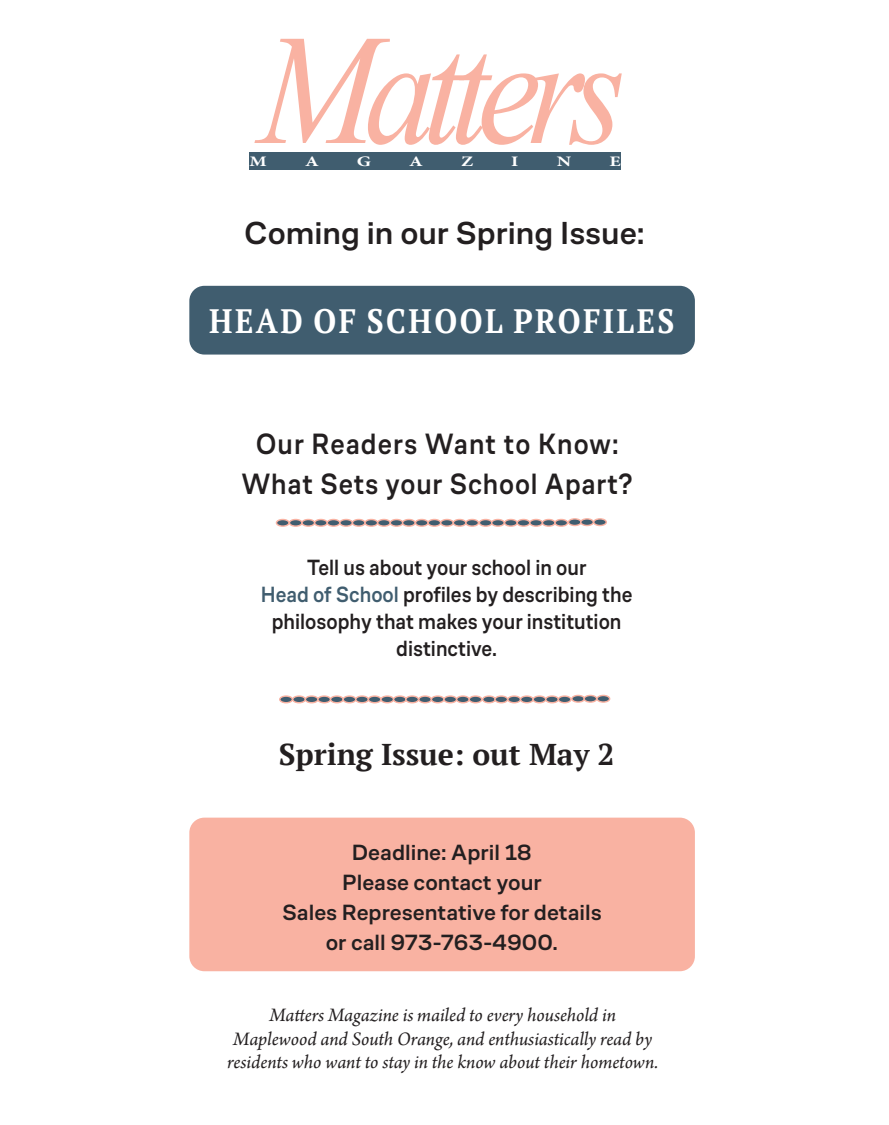
<style>
.page{position:relative;width:889px;height:1125px;background:#fff}
.page>*{position:absolute;margin:0;border:0;box-sizing:border-box;transform-origin:0 0}
.t1{font:195.38px "Vijaya";letter-spacing:-.07em;color:#f9b2a2;scale:.9 1}
.masthead_info{font:700 33.75px "PT Serif";letter-spacing:.08em;color:#fff;scale:.9 1}
.t2{font:32.5px "Co Fo Sans VF";color:#231f20}
.masthead_info-2{font:30px "Co Fo Sans VF";letter-spacing:.03em;color:#231f20;scale:.9 1}
.text{font:700 30px "PT Serif";color:#231f20}
.masthead_info-3{font:22.5px/27px "Co Fo Sans VF";color:#231f20;text-align:center;scale:.9 1}
.Default_Paragraph_Font{font:22.5px/30px "Co Fo Sans VF";color:#231f20;text-align:center}
.WIB_paragraph_copy{font:italic 20px/23.8px "Arno Pro";letter-spacing:-.005em;color:#231f20;text-align:center}
.t3{font:700 14.5px "Minion Pro";color:#fff;scale:1.35 1}
.s1{color:#405d6f}
</style>
<div class="page">
<div style="left:189px;top:286px;width:506px;height:69px;background:#405d6f;border-radius:15px"></div>
<div style="left:249px;top:152px;width:372px;height:18px;background:#405d6f"></div>
<div style="left:189px;top:818px;width:506px;height:153px;background:#f9b2a2;border-radius:15px"></div>
<svg style="left:280px;top:696px;width:12px;height:7px"></svg>
<div style="left:279px;top:695px;width:14px;height:8px;border:1px solid #f9b2a2;border-radius:50%"></div>
<svg style="left:293px;top:696px;width:12px;height:7px"></svg>
<div style="left:292px;top:695px;width:14px;height:8px;border:1px solid #f9b2a2;border-radius:50%"></div>
<svg style="left:305px;top:696px;width:13px;height:7px"></svg>
<div style="left:305px;top:695px;width:14px;height:8px;border:1px solid #f9b2a2;border-radius:50%"></div>
<svg style="left:318px;top:696px;width:12px;height:7px"></svg>
<div style="left:317px;top:695px;width:14px;height:8px;border:1px solid #f9b2a2;border-radius:50%"></div>
<svg style="left:330px;top:696px;width:13px;height:7px"></svg>
<div style="left:330px;top:695px;width:14px;height:8px;border:1px solid #f9b2a2;border-radius:50%"></div>
<svg style="left:343px;top:696px;width:13px;height:7px"></svg>
<div style="left:342px;top:695px;width:14px;height:8px;border:1px solid #f9b2a2;border-radius:50%"></div>
<svg style="left:356px;top:696px;width:12px;height:7px"></svg>
<div style="left:355px;top:695px;width:14px;height:8px;border:1px solid #f9b2a2;border-radius:50%"></div>
<svg style="left:368px;top:696px;width:13px;height:7px"></svg>
<div style="left:368px;top:695px;width:14px;height:8px;border:1px solid #f9b2a2;border-radius:50%"></div>
<svg style="left:381px;top:696px;width:12px;height:7px"></svg>
<div style="left:380px;top:695px;width:14px;height:8px;border:1px solid #f9b2a2;border-radius:50%"></div>
<svg style="left:393px;top:696px;width:13px;height:7px"></svg>
<div style="left:393px;top:695px;width:14px;height:8px;border:1px solid #f9b2a2;border-radius:50%"></div>
<svg style="left:406px;top:696px;width:12px;height:7px"></svg>
<div style="left:405px;top:695px;width:14px;height:8px;border:1px solid #f9b2a2;border-radius:50%"></div>
<svg style="left:419px;top:696px;width:12px;height:7px"></svg>
<div style="left:418px;top:695px;width:14px;height:8px;border:1px solid #f9b2a2;border-radius:50%"></div>
<svg style="left:431px;top:696px;width:13px;height:7px"></svg>
<div style="left:431px;top:695px;width:14px;height:8px;border:1px solid #f9b2a2;border-radius:50%"></div>
<svg style="left:444px;top:696px;width:12px;height:7px"></svg>
<div style="left:443px;top:695px;width:14px;height:8px;border:1px solid #f9b2a2;border-radius:50%"></div>
<svg style="left:456px;top:696px;width:13px;height:7px"></svg>
<div style="left:456px;top:695px;width:14px;height:8px;border:1px solid #f9b2a2;border-radius:50%"></div>
<svg style="left:469px;top:696px;width:13px;height:7px"></svg>
<div style="left:468px;top:695px;width:14px;height:8px;border:1px solid #f9b2a2;border-radius:50%"></div>
<svg style="left:483px;top:696px;width:12px;height:7px"></svg>
<div style="left:482px;top:695px;width:14px;height:8px;border:1px solid #f9b2a2;border-radius:50%"></div>
<svg style="left:495px;top:696px;width:12px;height:7px"></svg>
<div style="left:494px;top:695px;width:14px;height:8px;border:1px solid #f9b2a2;border-radius:50%"></div>
<svg style="left:508px;top:696px;width:12px;height:7px"></svg>
<div style="left:507px;top:695px;width:14px;height:8px;border:1px solid #f9b2a2;border-radius:50%"></div>
<svg style="left:520px;top:696px;width:13px;height:7px"></svg>
<div style="left:520px;top:695px;width:14px;height:8px;border:1px solid #f9b2a2;border-radius:50%"></div>
<svg style="left:533px;top:696px;width:13px;height:7px"></svg>
<div style="left:532px;top:695px;width:14px;height:8px;border:1px solid #f9b2a2;border-radius:50%"></div>
<svg style="left:546px;top:696px;width:12px;height:7px"></svg>
<div style="left:545px;top:695px;width:14px;height:8px;border:1px solid #f9b2a2;border-radius:50%"></div>
<svg style="left:558px;top:696px;width:13px;height:7px"></svg>
<div style="left:557px;top:695px;width:15px;height:8px;border:1px solid #f9b2a2;border-radius:50%"></div>
<svg style="left:572px;top:695px;width:12px;height:7px"></svg>
<div style="left:571px;top:695px;width:14px;height:8px;border:1px solid #f9b2a2;border-radius:50%"></div>
<svg style="left:584px;top:695px;width:13px;height:7px"></svg>
<div style="left:583px;top:695px;width:14px;height:8px;border:1px solid #f9b2a2;border-radius:50%"></div>
<svg style="left:597px;top:695px;width:12px;height:7px"></svg>
<div style="left:596px;top:695px;width:14px;height:8px;border:1px solid #f9b2a2;border-radius:50%"></div>
<svg style="left:276px;top:520px;width:13px;height:6px"></svg>
<div style="left:276px;top:519px;width:14px;height:8px;border:1px solid #f9b2a2;border-radius:50%"></div>
<svg style="left:289px;top:520px;width:13px;height:6px"></svg>
<div style="left:289px;top:519px;width:14px;height:8px;border:1px solid #f9b2a2;border-radius:50%"></div>
<svg style="left:302px;top:520px;width:13px;height:6px"></svg>
<div style="left:301px;top:519px;width:14px;height:8px;border:1px solid #f9b2a2;border-radius:50%"></div>
<svg style="left:315px;top:520px;width:12px;height:6px"></svg>
<div style="left:314px;top:519px;width:14px;height:8px;border:1px solid #f9b2a2;border-radius:50%"></div>
<svg style="left:327px;top:520px;width:13px;height:6px"></svg>
<div style="left:326px;top:519px;width:14px;height:8px;border:1px solid #f9b2a2;border-radius:50%"></div>
<svg style="left:340px;top:520px;width:12px;height:6px"></svg>
<div style="left:339px;top:519px;width:14px;height:8px;border:1px solid #f9b2a2;border-radius:50%"></div>
<svg style="left:352px;top:520px;width:13px;height:6px"></svg>
<div style="left:352px;top:519px;width:14px;height:8px;border:1px solid #f9b2a2;border-radius:50%"></div>
<svg style="left:365px;top:520px;width:13px;height:6px"></svg>
<div style="left:364px;top:519px;width:14px;height:8px;border:1px solid #f9b2a2;border-radius:50%"></div>
<svg style="left:378px;top:520px;width:12px;height:6px"></svg>
<div style="left:377px;top:519px;width:14px;height:8px;border:1px solid #f9b2a2;border-radius:50%"></div>
<svg style="left:390px;top:520px;width:13px;height:6px"></svg>
<div style="left:389px;top:519px;width:14px;height:8px;border:1px solid #f9b2a2;border-radius:50%"></div>
<svg style="left:402px;top:520px;width:13px;height:6px"></svg>
<div style="left:402px;top:519px;width:14px;height:8px;border:1px solid #f9b2a2;border-radius:50%"></div>
<svg style="left:415px;top:520px;width:13px;height:6px"></svg>
<div style="left:415px;top:519px;width:14px;height:8px;border:1px solid #f9b2a2;border-radius:50%"></div>
<svg style="left:428px;top:520px;width:13px;height:6px"></svg>
<div style="left:427px;top:519px;width:14px;height:8px;border:1px solid #f9b2a2;border-radius:50%"></div>
<svg style="left:441px;top:520px;width:12px;height:6px"></svg>
<div style="left:440px;top:519px;width:14px;height:8px;border:1px solid #f9b2a2;border-radius:50%"></div>
<svg style="left:453px;top:520px;width:13px;height:6px"></svg>
<div style="left:452px;top:519px;width:14px;height:8px;border:1px solid #f9b2a2;border-radius:50%"></div>
<svg style="left:466px;top:520px;width:12px;height:6px"></svg>
<div style="left:465px;top:519px;width:14px;height:8px;border:1px solid #f9b2a2;border-radius:50%"></div>
<svg style="left:479px;top:520px;width:13px;height:6px"></svg>
<div style="left:479px;top:519px;width:14px;height:8px;border:1px solid #f9b2a2;border-radius:50%"></div>
<svg style="left:492px;top:520px;width:12px;height:6px"></svg>
<div style="left:491px;top:519px;width:14px;height:8px;border:1px solid #f9b2a2;border-radius:50%"></div>
<svg style="left:504px;top:520px;width:13px;height:6px"></svg>
<div style="left:504px;top:519px;width:14px;height:8px;border:1px solid #f9b2a2;border-radius:50%"></div>
<svg style="left:517px;top:520px;width:13px;height:6px"></svg>
<div style="left:516px;top:519px;width:14px;height:8px;border:1px solid #f9b2a2;border-radius:50%"></div>
<svg style="left:530px;top:520px;width:12px;height:6px"></svg>
<div style="left:529px;top:519px;width:14px;height:8px;border:1px solid #f9b2a2;border-radius:50%"></div>
<svg style="left:542px;top:520px;width:13px;height:6px"></svg>
<div style="left:542px;top:519px;width:14px;height:8px;border:1px solid #f9b2a2;border-radius:50%"></div>
<svg style="left:555px;top:520px;width:12px;height:6px"></svg>
<div style="left:554px;top:519px;width:14px;height:8px;border:1px solid #f9b2a2;border-radius:50%"></div>
<svg style="left:568px;top:519px;width:13px;height:6px"></svg>
<div style="left:568px;top:518px;width:14px;height:8px;border:1px solid #f9b2a2;border-radius:50%"></div>
<svg style="left:581px;top:519px;width:12px;height:6px"></svg>
<div style="left:580px;top:518px;width:14px;height:8px;border:1px solid #f9b2a2;border-radius:50%"></div>
<svg style="left:594px;top:519px;width:12px;height:6px"></svg>
<div style="left:593px;top:518px;width:14px;height:8px;border:1px solid #f9b2a2;border-radius:50%"></div>
<p class="t1" style="left:259px;top:-64px;width:409px">Matters</p>
<p class="t3" style="left:249px;top:151px;width:14px">M</p>
<p class="t3" style="left:305px;top:151px;width:12px">A</p>
<p class="t3" style="left:357px;top:151px;width:12px">G</p>
<p class="t3" style="left:409px;top:151px;width:12px">A</p>
<p class="t3" style="left:461px;top:151px;width:10px">Z</p>
<p class="t3" style="left:511px;top:151px;width:7px">I</p>
<p class="t3" style="left:557px;top:151px;width:12px">N</p>
<p class="t3" style="left:609px;top:151px;width:10px">E</p>
<p class="t2" style="left:244px;top:213px;width:402px">Coming in our Spring Issue:</p>
<p class="masthead_info" style="left:209px;top:299px;width:518px">HEAD OF SCHOOL PROFILES</p>
<p class="masthead_info-2" style="left:256px;top:426px;width:405px">Our Readers Want to Know:</p>
<p class="masthead_info-2" style="left:242px;top:466px;width:435px">What Sets your School Apart?</p>
<p class="masthead_info-3" style="left:261px;top:554px;width:414px">Tell us about your school in our<br><span class="s1">Head of School</span> profiles by describing the philosophy that makes your institution distinctive.</p>
<p class="text" style="left:279px;top:735px;width:337px">Spring Issue: out May 2</p>
<p class="Default_Paragraph_Font" style="left:352px;top:837px;width:182px">Deadline: April 18</p>
<p class="Default_Paragraph_Font" style="left:282px;top:867px;width:321px">Please contact your<br>Sales Representative for details or call 973-763-4900.</p>
<p class="WIB_paragraph_copy" style="left:227px;top:1004px;width:432px">Matters Magazine is mailed to every household in<br>Maplewood and South Orange, and enthusiastically read by residents who want to stay in the know about their hometown.</p>
</div>
